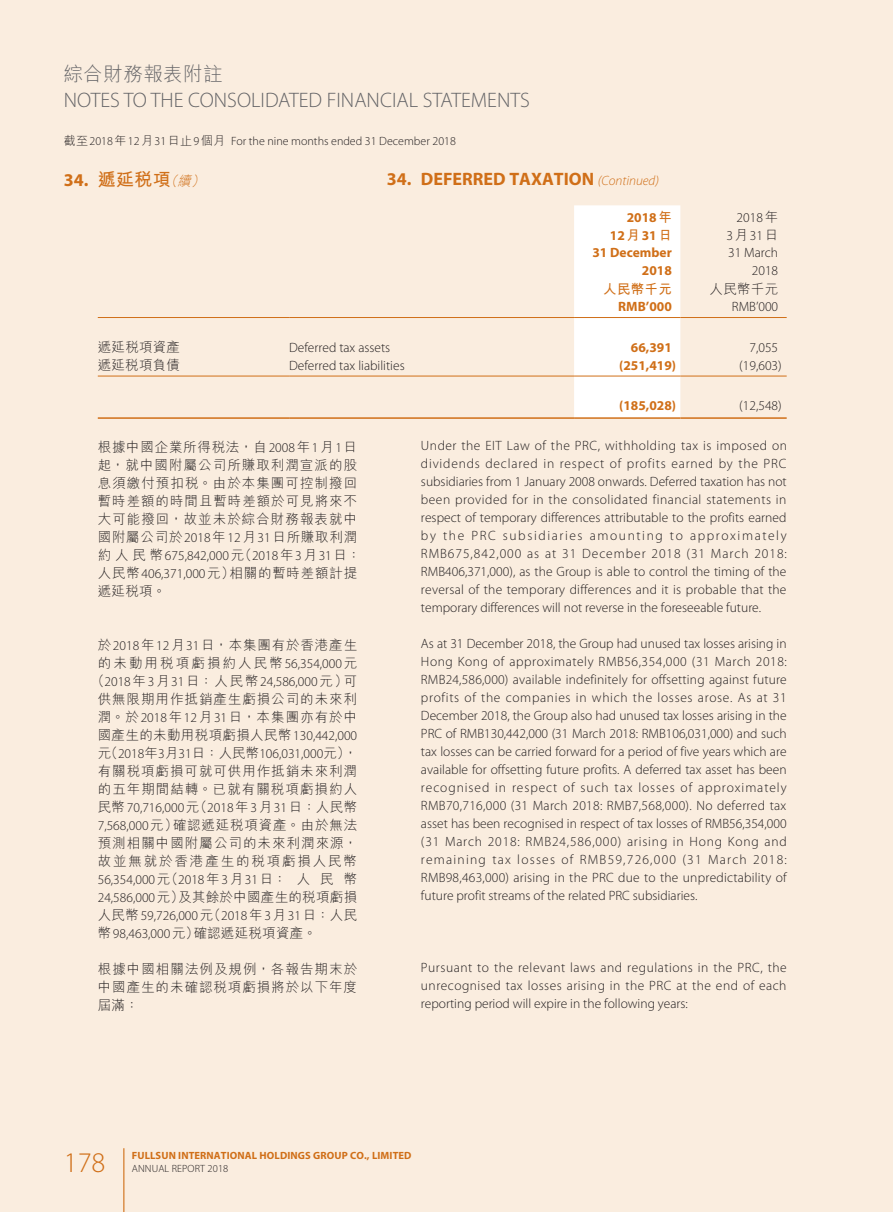
<style>
.page{position:relative;width:893px;height:1212px;background:#faeddf}
.page>*{position:absolute;margin:0;border:0;box-sizing:border-box;transform-origin:0 0}
.t1{font:300 28.5px "Myriad Pro";color:#d06f18}
.t2{font:300 21px "Myriad Pro";color:#636366}
.t3{font:300 19.5px "M Hei HK";letter-spacing:.02em;color:#636366}
._01_H1_E{font:700 18px "Myriad Pro";color:#d06f18}
._001_H1_C{font:700 18px "M Hei HK";color:#d06f18}
._00_txt_E{font:300 13.5px/18px "Myriad Pro";color:#231f20;text-align:justify}
._000_txt_C{font:300 13.5px/18px "M Hei HK";letter-spacing:.07em;color:#231f20}
._000_txt_C-2{font:300 13.5px "Myriad Pro";color:#231f20}
._50_Table_txt{font:300 13.5px "Myriad Pro";color:#231f20}
._50_Table_txt-2{font:700 13.5px "Myriad Pro";color:#d06f18}
._000_txt_C-3{font:300 13.5px "M Hei HK";letter-spacing:.02em;color:#231f20}
._000_txt_C-4{font:300 13.5px "M Hei HK";letter-spacing:.025em;color:#231f20}
._000_txt_C-5{font:300 13.5px "M Hei HK";letter-spacing:.155em;color:#231f20}
._000_txt_C-6{font:300 13.5px "M Hei HK";letter-spacing:.14em;color:#231f20}
._50_Table_txt-3{font:300 13.5px "M Hei HK";letter-spacing:.02em;color:#231f20}
._50_Table_txt-4{font:700 13.5px "M Hei HK";letter-spacing:.02em;color:#d06f18}
.t4{font:300 12px "Myriad Pro";color:#231f20}
.t5{font:700 10.5px "Myriad Pro";letter-spacing:.01em;color:#d06f18}
.t6{font:300 10.5px "Myriad Pro";letter-spacing:.01em;color:#231f20}
.s1{font-family:"M Hei HK"}
.s2{font-family:"Myriad Pro"}
.s3{font-weight:300;font-style:italic;font-size:13.5px}
</style>
<div class="page">
<hr style="left:123px;top:1148px;width:1px;height:64px;background:#d06f18">
<div style="left:574px;top:205px;width:106px;height:212px;background:#fff"></div>
<hr style="left:98px;top:317px;width:191px;height:1px;background:#d06f18">
<hr style="left:289px;top:317px;width:285px;height:1px;background:#d06f18">
<hr style="left:574px;top:317px;width:106px;height:1px;background:#d06f18">
<hr style="left:680px;top:317px;width:107px;height:1px;background:#d06f18">
<hr style="left:98px;top:376px;width:191px;height:1px;background:#d06f18">
<hr style="left:289px;top:376px;width:285px;height:1px;background:#d06f18">
<hr style="left:574px;top:376px;width:106px;height:1px;background:#d06f18">
<hr style="left:680px;top:376px;width:107px;height:1px;background:#d06f18">
<hr style="left:98px;top:417px;width:191px;height:2px;background:#d06f18">
<hr style="left:289px;top:417px;width:285px;height:2px;background:#d06f18">
<hr style="left:574px;top:417px;width:106px;height:2px;background:#d06f18">
<hr style="left:680px;top:417px;width:107px;height:2px;background:#d06f18">
<h3 class="t3" style="left:64px;top:64px;width:160px">綜合財務報表附註</h3>
<h2 class="t2" style="left:64px;top:87px;width:468px">NOTES TO THE CONSOLIDATED FINANCIAL STATEMENTS</h2>
<p class="t4" style="left:64px;top:133px;width:394px"><span class="s1">截至</span>2018<span class="s1">年</span>12<span class="s1">月</span>31<span class="s1">日止</span>9<span class="s1">個月</span> For the nine months ended 31 December 2018</p>
<p class="_001_H1_C" style="left:64px;top:166px;width:145px"><span class="s2">34.</span> 遞延稅項<span class="s3">（續）</span></p>
<p class="_01_H1_E" style="left:387px;top:167px;width:274px">34. DEFERRED TAXATION <span class="s3">(Continued)</span></p>
<p class="_50_Table_txt-2" style="left:627px;top:208px;width:47px">2018<span class="s1">年</span></p>
<p class="_50_Table_txt-2" style="left:610px;top:226px;width:64px">12<span class="s1">月</span>31<span class="s1">日</span></p>
<p class="_50_Table_txt" style="left:737px;top:209px;width:43px">2018<span class="s1">年</span></p>
<p class="_50_Table_txt" style="left:726px;top:227px;width:53px">3<span class="s1">月</span>31<span class="s1">日</span></p>
<p class="_50_Table_txt-2" style="left:592px;top:244px;width:81px">31 December</p>
<p class="_50_Table_txt" style="left:728px;top:245px;width:52px">31 March</p>
<p class="_50_Table_txt-2" style="left:642px;top:262px;width:31px">2018</p>
<p class="_50_Table_txt" style="left:752px;top:262px;width:28px">2018</p>
<p class="_50_Table_txt-4" style="left:603px;top:279px;width:70px">人民幣千元</p>
<p class="_50_Table_txt-3" style="left:710px;top:282px;width:70px">人民幣千元</p>
<p class="_50_Table_txt-2" style="left:618px;top:298px;width:55px">RMB’000</p>
<p class="_50_Table_txt" style="left:732px;top:298px;width:48px">RMB’000</p>
<p class="_50_Table_txt-3" style="left:98px;top:340px;width:84px">遞延稅項資產</p>
<p class="_50_Table_txt" style="left:289px;top:339px;width:103px">Deferred tax assets</p>
<p class="_50_Table_txt-2" style="left:631px;top:338px;width:42px">66,391</p>
<p class="_50_Table_txt" style="left:749px;top:339px;width:30px">7,055</p>
<p class="_50_Table_txt-3" style="left:98px;top:358px;width:84px">遞延稅項負債</p>
<p class="_50_Table_txt" style="left:289px;top:357px;width:117px">Deferred tax liabilities</p>
<p class="_50_Table_txt-2" style="left:619px;top:356px;width:58px">(251,419)</p>
<p class="_50_Table_txt" style="left:739px;top:357px;width:44px">(19,603)</p>
<p class="_50_Table_txt-2" style="left:619px;top:397px;width:58px">(185,028)</p>
<p class="_50_Table_txt" style="left:739px;top:398px;width:44px">(12,548)</p>
<p class="_00_txt_E" style="left:421px;top:437px;width:367px">Under the EIT Law of the PRC, withholding tax is imposed on dividends declared in respect of profits earned by the PRC subsidiaries from 1 January 2008 onwards. Deferred taxation has not been provided for in the consolidated financial statements in respect of temporary differences attributable to the profits earned by the PRC subsidiaries amounting to approximately RMB675,842,000 as at 31 December 2018 (31 March 2018:<br>RMB406,371,000), as the Group is able to control the timing of the reversal of the temporary differences and it is probable that the temporary differences will not reverse in the foreseeable future.</p>
<p class="_00_txt_E" style="left:421px;top:635px;width:367px">As at 31 December 2018, the Group had unused tax losses arising in Hong Kong of approximately RMB56,354,000 (31 March 2018:<br>RMB24,586,000) available indefinitely for offsetting against future profits of the companies in which the losses arose. As at 31<br>December 2018, the Group also had unused tax losses arising in the PRC of RMB130,442,000 (31 March 2018: RMB106,031,000) and such tax losses can be carried forward for a period of five years which are available for offsetting future profits. A deferred tax asset has been recognised in respect of such tax losses of approximately RMB70,716,000 (31 March 2018: RMB7,568,000). No deferred tax asset has been recognised in respect of tax losses of RMB56,354,000 (31 March 2018: RMB24,586,000) arising in Hong Kong and remaining tax losses of RMB59,726,000 (31 March 2018:<br>RMB98,463,000) arising in the PRC due to the unpredictability of future profit streams of the related PRC subsidiaries.</p>
<p class="_000_txt_C" style="left:98px;top:437px;width:264px">根據中國企業所得稅法，自<span class="s2">2008</span>年<span class="s2">1</span>月<span class="s2">1</span>日起，就中國附屬公司所賺取利潤宣派的股息須繳付預扣稅。由於本集團可控制撥回暫時差額的時間且暫時差額於可見將來不大可能撥回，故並未於綜合財務報表就中國附屬公司於<span class="s2">2018</span>年<span class="s2">12</span>月<span class="s2">31</span>日所賺取利潤約人民幣<span class="s2">675,842,000</span>元（<span class="s2">2018</span>年<span class="s2">3</span>月<span class="s2">31</span>日：人民幣<span class="s2">406,371,000</span>元）相關的暫時差額計提遞延稅項。</p>
<p class="_000_txt_C" style="left:98px;top:635px;width:261px">於<span class="s2">2018</span>年<span class="s2">12</span>月<span class="s2">31</span>日，本集團有於香港產生</p>
<p class="_000_txt_C-5" style="left:98px;top:656px;width:261px">的未動用稅項虧損約人民幣<span class="s2">56,354,000</span>元</p>
<p class="_000_txt_C-2" style="left:91px;top:673px;width:268px"><span class="s1">（</span>2018<span class="s1">年</span>3<span class="s1">月</span>31<span class="s1">日：人民幣</span>24,586,000<span class="s1">元）可</span></p>
<p class="_000_txt_C" style="left:98px;top:689px;width:261px">供無限期用作抵銷產生虧損公司的未來利</p>
<p class="_000_txt_C" style="left:98px;top:707px;width:261px">潤。於<span class="s2">2018</span>年<span class="s2">12</span>月<span class="s2">31</span>日，本集團亦有於中</p>
<p class="_000_txt_C-4" style="left:98px;top:728px;width:261px">國產生的未動用稅項虧損人民幣<span class="s2">130,442,000</span></p>
<p class="_000_txt_C-2" style="left:98px;top:745px;width:261px"><span class="s1">元（</span>2018<span class="s1">年</span>3<span class="s1">月</span>31<span class="s1">日：人民幣</span>106,031,000<span class="s1">元），</span></p>
<p class="_000_txt_C" style="left:98px;top:761px;width:261px">有關稅項虧損可就可供用作抵銷未來利潤</p>
<p class="_000_txt_C" style="left:98px;top:779px;width:261px">的五年期間結轉。已就有關稅項虧損約人</p>
<p class="_000_txt_C-2" style="left:98px;top:799px;width:261px"><span class="s1">民幣</span>70,716,000<span class="s1">元（</span>2018<span class="s1">年</span>3<span class="s1">月</span>31<span class="s1">日：人民幣</span></p>
<p class="_000_txt_C" style="left:98px;top:815px;width:261px"><span class="s2">7,568,000</span>元）確認遞延稅項資產。由於無法</p>
<p class="_000_txt_C" style="left:98px;top:833px;width:261px">預測相關中國附屬公司的未來利潤來源，</p>
<p class="_000_txt_C-6" style="left:98px;top:854px;width:261px">故並無就於香港產生的稅項虧損人民幣</p>
<p class="_000_txt_C-2" style="left:98px;top:871px;width:261px">56,354,000<span class="s1">元（</span>2018<span class="s1">年</span>3<span class="s1">月</span>31<span class="s1">日： 人 民 幣</span></p>
<p class="_000_txt_C-3" style="left:98px;top:890px;width:261px"><span class="s2">24,586,000</span>元）及其餘於中國產生的稅項虧損</p>
<p class="_000_txt_C-2" style="left:98px;top:907px;width:261px"><span class="s1">人民幣</span>59,726,000<span class="s1">元（</span>2018<span class="s1">年</span>3<span class="s1">月</span>31<span class="s1">日：人民</span></p>
<p class="_000_txt_C-3" style="left:98px;top:926px;width:220px">幣<span class="s2">98,463,000</span>元）確認遞延稅項資產。</p>
<p class="_000_txt_C" style="left:98px;top:959px;width:261px;text-align:justify">根據中國相關法例及規例，各報告期末於中國產生的未確認稅項虧損將於以下年度屆滿：</p>
<p class="_00_txt_E" style="left:421px;top:959px;width:367px">Pursuant to the relevant laws and regulations in the PRC, the unrecognised tax losses arising in the PRC at the end of each reporting period will expire in the following years:</p>
<p class="t5" style="left:132px;top:1148px;width:281px">FULLSUN INTERNATIONAL HOLDINGS GROUP CO., LIMITED</p>
<h1 class="t1" style="left:64px;top:1145px;width:43px">178</h1>
<p class="t6" style="left:132px;top:1162px;width:98px">ANNUAL REPORT 2018</p>
</div>
